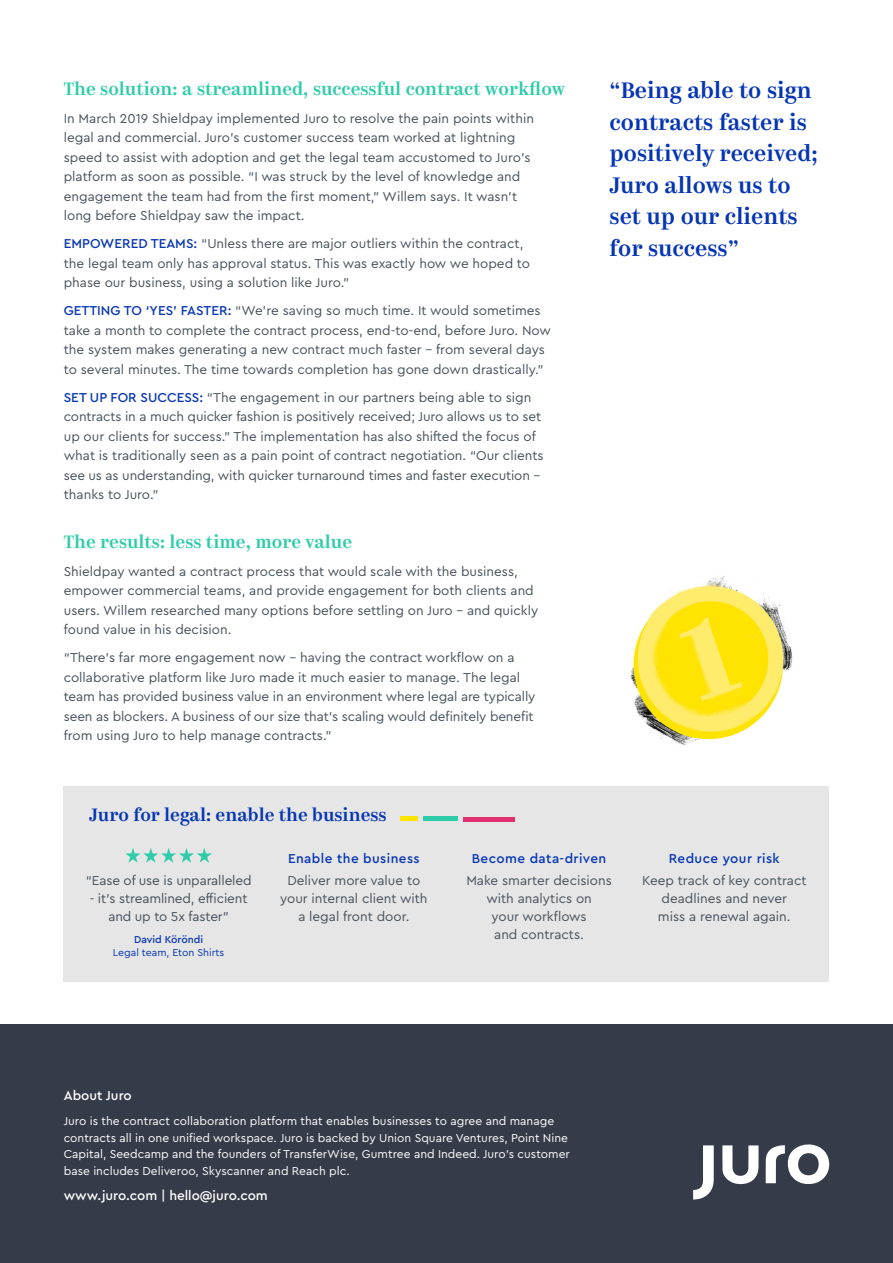
<style>
.page{position:relative;width:893px;height:1263px;background:#fff}
.page>*{position:absolute;margin:0;border:0;box-sizing:border-box;transform-origin:0 0}
.t1{font:500 22.5px/31.5px "Kazimir";color:#0635b3}
.t2{font:500 18px "Kazimir";color:#2fccaa}
.t3{font:500 18px "Kazimir";color:#0635b3}
.t4{font:13.5px/19.5px "Cera Pro";color:#47525d}
.t5{font:500 13.5px "Cera Pro";letter-spacing:.03em;color:#0635b3}
.t6{font:500 13.5px "Cera Pro";color:#fff}
.t7{font:12px/16.5px "Cera Pro";color:#fff}
.t8{font:10.5px "Cera Pro";color:#0635b3}
.t9{font:500 10.5px "Cera Pro";color:#0635b3}
.s1{font-weight:500;color:#0635b3}
</style>
<div class="page">
<div style="left:64px;top:787px;width:765px;height:195px;background:#e6e6e6"></div>
<hr style="left:400px;top:817px;width:17px;height:4px;background:#ffe500">
<hr style="left:423px;top:817px;width:34px;height:4px;background:#2fccaa">
<hr style="left:463px;top:817px;width:51px;height:4px;background:#e03070">
<svg style="left:126px;top:848px;width:86px;height:15px"></svg>
<div style="left:0;top:1025px;width:893px;height:238px;background:#353b49"></div>
<svg style="left:722px;top:1145px;width:37px;height:39px"></svg>
<svg style="left:693px;top:1145px;width:21px;height:54px"></svg>
<svg style="left:766px;top:1144px;width:63px;height:40px"></svg>
<img style="left:626px;top:576px;width:167px;height:169px">
<h2 class="t2" style="left:64px;top:78px;width:503px">The solution: a streamlined, successful contract workflow</h2>
<p class="t4" style="left:64px;top:108px;width:472px">In March 2019 Shieldpay implemented Juro to resolve the pain points within legal and commercial. Juro’s customer success team worked at lightning speed to assist with adoption and get the legal team accustomed to Juro’s platform as soon as possible. “I was struck by the level of knowledge and engagement the team had from the first moment,” Willem says. It wasn’t long before Shieldpay saw the impact.</p>
<p class="t4" style="left:64px;top:234px;width:468px"><span class="s1">EMPOWERED TEAMS:</span> “Unless there are major outliers within the contract, the legal team only has approval status. This was exactly how we hoped to phase our business, using a solution like Juro.”</p>
<p class="t4" style="left:64px;top:301px;width:489px"><span class="s1">GETTING TO ‘YES’ FASTER:</span> “We’re saving so much time. It would sometimes take a month to complete the contract process, end-to-end, before Juro. Now the system makes generating a new contract much faster - from several days to several minutes. The time towards completion has gone down drastically.”</p>
<p class="t4" style="left:64px;top:387px;width:481px"><span class="s1">SET UP FOR SUCCESS:</span> “The engagement in our partners being able to sign contracts in a much quicker fashion is positively received; Juro allows us to set up our clients for success.” The implementation has also shifted the focus of what is traditionally seen as a pain point of contract negotiation. “Our clients see us as understanding, with quicker turnaround times and faster execution - thanks to Juro.”</p>
<h2 class="t2" style="left:64px;top:530px;width:290px">The results: less time, more value</h2>
<p class="t4" style="left:64px;top:561px;width:476px">Shieldpay wanted a contract process that would scale with the business, empower commercial teams, and provide engagement for both clients and users. Willem researched many options before settling on Juro - and quickly found value in his decision.</p>
<p class="t4" style="left:64px;top:647px;width:473px">“There’s far more engagement now - having the contract workflow on a collaborative platform like Juro made it much easier to manage. The legal team has provided business value in an environment where legal are typically seen as blockers. A business of our size that’s scaling would definitely benefit from using Juro to help manage contracts.”</p>
<h2 class="t3" style="left:89px;top:804px;width:299px">Juro for legal: enable the business</h2>
<h1 class="t1" style="left:609px;top:76px;width:210px">“Being able to sign contracts faster is positively received;<br>Juro allows us to set up our clients for success”</h1>
<p class="t4" style="left:86px;top:870px;width:167px">“Ease of use is unparalleled</p>
<p class="t4" style="left:90px;top:889px;width:159px;line-height:18px;text-align:center">- it’s streamlined, efficient and up to 5x faster”</p>
<p class="t9" style="left:134px;top:932px;width:71px">David Köröndi</p>
<p class="t8" style="left:113px;top:946px;width:113px">Legal team, Eton Shirts</p>
<p class="t5" style="left:288px;top:849px;width:133px">Enable the business</p>
<p class="t4" style="left:280px;top:871px;width:149px;line-height:18px;text-align:center">Deliver more value to your internal client with a legal front door.</p>
<p class="t5" style="left:472px;top:849px;width:136px">Become data-driven</p>
<p class="t4" style="left:466px;top:871px;width:147px;line-height:18px;text-align:center">Make smarter decisions with analytics on<br>your workflows<br>and contracts.</p>
<p class="t5" style="left:669px;top:849px;width:112px">Reduce your risk</p>
<p class="t4" style="left:642px;top:871px;width:166px;line-height:18px;text-align:center">Keep track of key contract deadlines and never<br>miss a renewal again.</p>
<p class="t6" style="left:64px;top:1086px;width:70px">About Juro</p>
<p class="t7" style="left:64px;top:1112px;width:508px">Juro is the contract collaboration platform that enables businesses to agree and manage contracts all in one unified workspace. Juro is backed by Union Square Ventures, Point Nine Capital, Seedcamp and the founders of TransferWise, Gumtree and Indeed. Juro’s customer base includes Deliveroo, Skyscanner and Reach plc.</p>
<p class="t6" style="left:64px;top:1186px;width:206px">www.juro.com | hello@juro.com</p>
</div>
